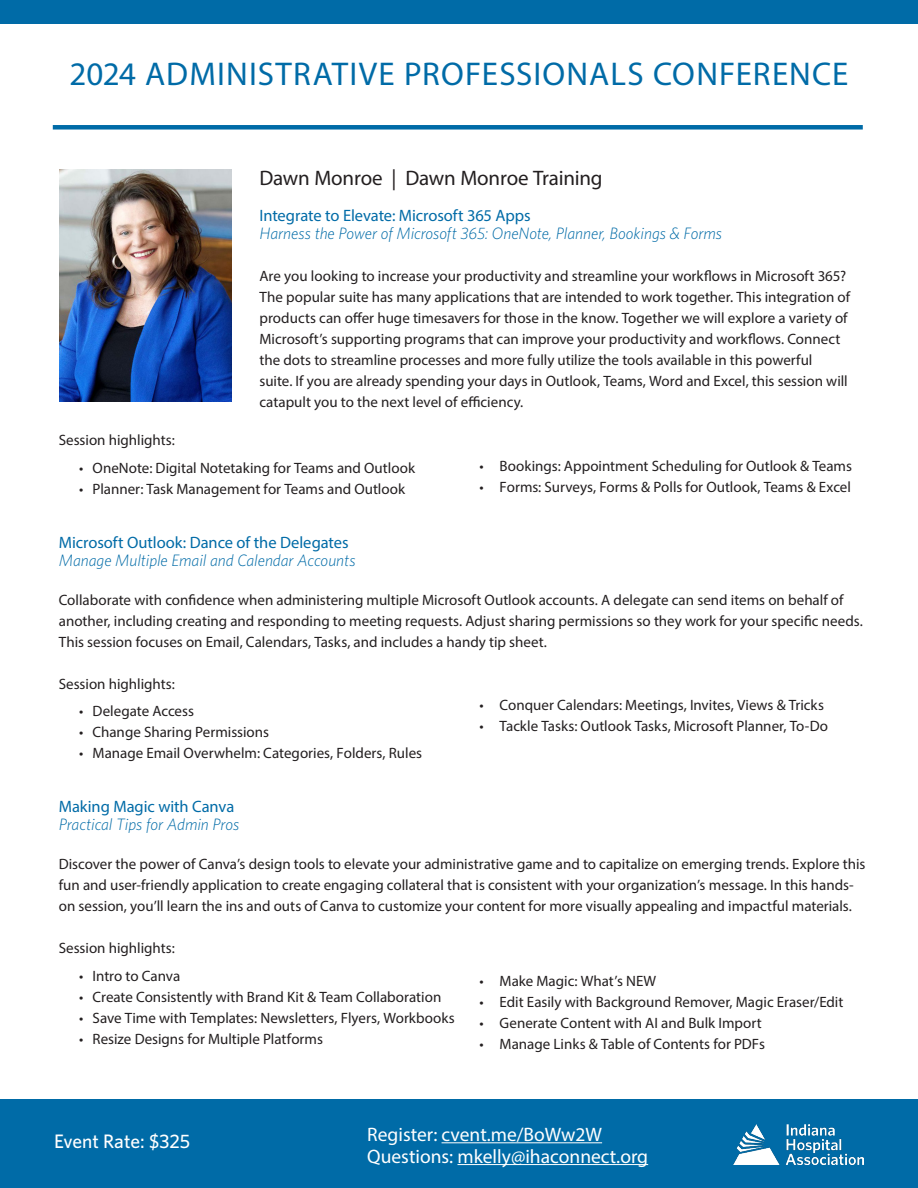
<style>
.page{position:relative;width:918px;height:1188px;background:#fff}
.page>*{position:absolute;margin:0;border:0;box-sizing:border-box;transform-origin:0 0}
.t1{font:33px "Myriad Pro";letter-spacing:.035em;color:#006ba7}
.t2{font:21px "Myriad Pro";letter-spacing:-.01em;color:#231f20}
.t3{font:19.5px "Myriad Pro";color:#fff}
.t4{font:500 19.5px "Whitney HTF";color:#fff}
.t5{font:italic 300 16.5px "Whitney HTF";letter-spacing:-.005em;color:#006ba7}
.t6{font:16.5px "Myriad Pro";letter-spacing:-.005em;color:#006ba7}
.t7{font:15px/21px "Myriad Pro";color:#231f20}
</style>
<div class="page">
<div style="left:0;top:0;width:918px;height:24px;background:#006ba7"></div>
<div style="left:0;top:1099px;width:918px;height:89px;background:#006ba7"></div>
<div style="left:53px;top:125px;width:810px;height:5px;background:#006ba7"></div>
<img style="left:60px;top:169px;width:171px;height:232px">
<img style="left:734px;top:1124px;width:130px;height:41px">
<hr style="left:442px;top:1142px;width:160px;height:1px;background:#fff">
<hr style="left:457px;top:1164px;width:191px;height:1px;background:#fff">
<p class="t1" style="left:69px;top:54px;width:780px">2024 ADMINISTRATIVE PROFESSIONALS CONFERENCE</p>
<p class="t2" style="left:260px;top:165px;width:345px">Dawn Monroe | Dawn Monroe Training</p>
<p class="t6" style="left:260px;top:205px;width:273px">Integrate to Elevate: Microsoft 365 Apps</p>
<p class="t5" style="left:260px;top:224px;width:464px">Harness the Power of Microsoft 365: OneNote, Planner, Bookings &amp; Forms</p>
<p class="t7" style="left:260px;top:265px;width:592px">Are you looking to increase your productivity and streamline your workflows in Microsoft 365?<br>The popular suite has many applications that are intended to work together. This integration of products can offer huge timesavers for those in the know. Together we will explore a variety of Microsoft’s supporting programs that can improve your productivity and workflows. Connect the dots to streamline processes and more fully utilize the tools available in this powerful<br>suite. If you are already spending your days in Outlook, Teams, Word and Excel, this session will catapult you to the next level of efficiency.</p>
<p class="t7" style="left:59px;top:429px;width:118px">Session highlights:</p>
<p class="t7" style="left:79px;top:457px;width:338px">• OneNote: Digital Notetaking for Teams and Outlook</p>
<p class="t7" style="left:79px;top:478px;width:328px">• Planner: Task Management for Teams and Outlook</p>
<p class="t6" style="left:59px;top:532px;width:291px">Microsoft Outlook: Dance of the Delegates</p>
<p class="t5" style="left:59px;top:550px;width:298px">Manage Multiple Email and Calendar Accounts</p>
<p class="t7" style="left:59px;top:589px;width:806px">Collaborate with confidence when administering multiple Microsoft Outlook accounts. A delegate can send items on behalf of another, including creating and responding to meeting requests. Adjust sharing permissions so they work for your specific needs.<br>This session focuses on Email, Calendars, Tasks, and includes a handy tip sheet.</p>
<p class="t7" style="left:59px;top:673px;width:118px">Session highlights:</p>
<p class="t7" style="left:79px;top:701px;width:116px">• Delegate Access</p>
<p class="t7" style="left:79px;top:722px;width:192px">• Change Sharing Permissions</p>
<p class="t7" style="left:79px;top:743px;width:345px">• Manage Email Overwhelm: Categories, Folders, Rules</p>
<p class="t6" style="left:59px;top:797px;width:177px">Making Magic with Canva</p>
<p class="t5" style="left:59px;top:815px;width:182px">Practical Tips for Admin Pros</p>
<p class="t7" style="left:59px;top:854px;width:808px">Discover the power of Canva’s design tools to elevate your administrative game and to capitalize on emerging trends. Explore this fun and user-friendly application to create engaging collateral that is consistent with your organization’s message. In this hands&shy;on session, you’ll learn the ins and outs of Canva to customize your content for more visually appealing and impactful materials.</p>
<p class="t7" style="left:59px;top:938px;width:118px">Session highlights:</p>
<p class="t7" style="left:79px;top:965px;width:103px">• Intro to Canva</p>
<p class="t7" style="left:79px;top:986px;width:364px">• Create Consistently with Brand Kit &amp; Team Collaboration</p>
<p class="t7" style="left:79px;top:1007px;width:377px">• Save Time with Templates: Newsletters, Flyers, Workbooks</p>
<p class="t7" style="left:79px;top:1028px;width:245px">• Resize Designs for Multiple Platforms</p>
<p class="t7" style="left:479px;top:455px;width:374px">• Bookings: Appointment Scheduling for Outlook &amp; Teams</p>
<p class="t7" style="left:479px;top:476px;width:373px">• Forms: Surveys, Forms &amp; Polls for Outlook, Teams &amp; Excel</p>
<p class="t7" style="left:479px;top:694px;width:346px">• Conquer Calendars: Meetings, Invites, Views &amp; Tricks</p>
<p class="t7" style="left:479px;top:715px;width:350px">• Tackle Tasks: Outlook Tasks, Microsoft Planner, To-Do</p>
<p class="t7" style="left:479px;top:970px;width:178px">• Make Magic: What’s NEW</p>
<p class="t7" style="left:479px;top:991px;width:366px">• Edit Easily with Background Remover, Magic Eraser/Edit</p>
<p class="t7" style="left:479px;top:1012px;width:284px">• Generate Content with AI and Bulk Import</p>
<p class="t7" style="left:479px;top:1033px;width:287px">• Manage Links &amp; Table of Contents for PDFs</p>
<p class="t4" style="left:54px;top:1130px;width:138px">Event Rate: $325</p>
<p class="t3" style="left:367px;top:1122px;width:236px">Register: cvent.me/BoWw2W</p>
<p class="t3" style="left:367px;top:1144px;width:282px">Questions: mkelly@ihaconnect.org</p>
</div>
